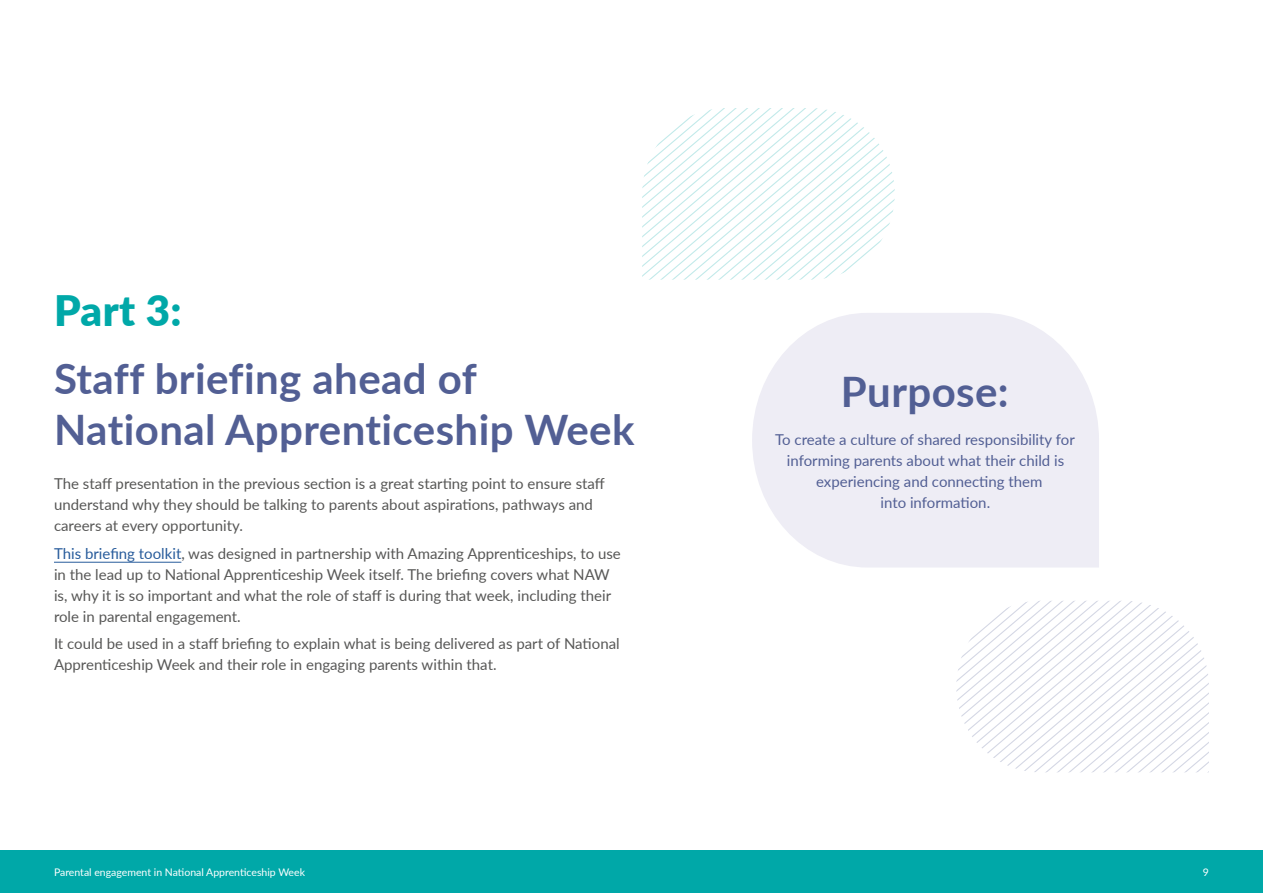
<style>
.page{position:relative;width:1263px;height:893px;background:#fff}
.page>*{position:absolute;margin:0;border:0;box-sizing:border-box;transform-origin:0 0}
.t1{font:700 42px/51px "Lato";letter-spacing:.01em;color:#525f94}
.t2{font:900 42px "Lato";color:#00a8a8}
.t3{font:15px/21px "Lato";color:#575756}
.t4{font:15px "Lato";color:#525f94}
.t5{font:10.5px "Lato";color:#fff}
.s1{color:#275b9b}
</style>
<div class="page">
<div style="left:0;top:850px;width:1263px;height:43px;background:#00a8a8"></div>
<hr style="left:54px;top:562px;width:127px;height:1px;background:#275b9b">
<svg style="left:752px;top:313px;width:347px;height:254px;background:#efeef6"></svg>
<svg style="left:642px;top:108px;width:253px;height:172px"></svg>
<svg style="left:956px;top:601px;width:253px;height:171px"></svg>
<h1 class="t2" style="left:54px;top:279px;width:129px">Part 3:</h1>
<h1 class="t1" style="left:54px;top:351px;width:582px">Staff briefing ahead of<br>National Apprenticeship Week</h1>
<p class="t3" style="left:54px;top:473px;width:552px">The staff presentation in the previous section is a great starting point to ensure staff understand why they should be talking to parents about aspirations, pathways and careers at every opportunity.</p>
<p class="t3" style="left:54px;top:542px;width:568px"><span class="s1">This briefing toolkit</span>, was designed in partnership with Amazing Apprenticeships, to use in the lead up to National Apprenticeship Week itself. The briefing covers what NAW is, why it is so important and what the role of staff is during that week, including their role in parental engagement.</p>
<p class="t3" style="left:54px;top:632px;width:567px">It could be used in a staff briefing to explain what is being delivered as part of National<br>Apprenticeship Week and their role in engaging parents within that.</p>
<h1 class="t1" style="left:841px;top:364px;width:169px">Purpose:</h1>
<p class="t4" style="left:775px;top:428px;width:301px">To create a culture of shared responsibility for</p>
<p class="t4" style="left:787px;top:449px;width:279px">informing parents about what their child is</p>
<p class="t4" style="left:816px;top:470px;width:228px">experiencing and connecting them</p>
<p class="t4" style="left:880px;top:491px;width:111px">into information.</p>
<p class="t5" style="left:54px;top:865px;width:253px">Parental engagement in National Apprenticeship Week</p>
<p class="t5" style="left:1203px;top:865px;width:8px">9</p>
</div>
